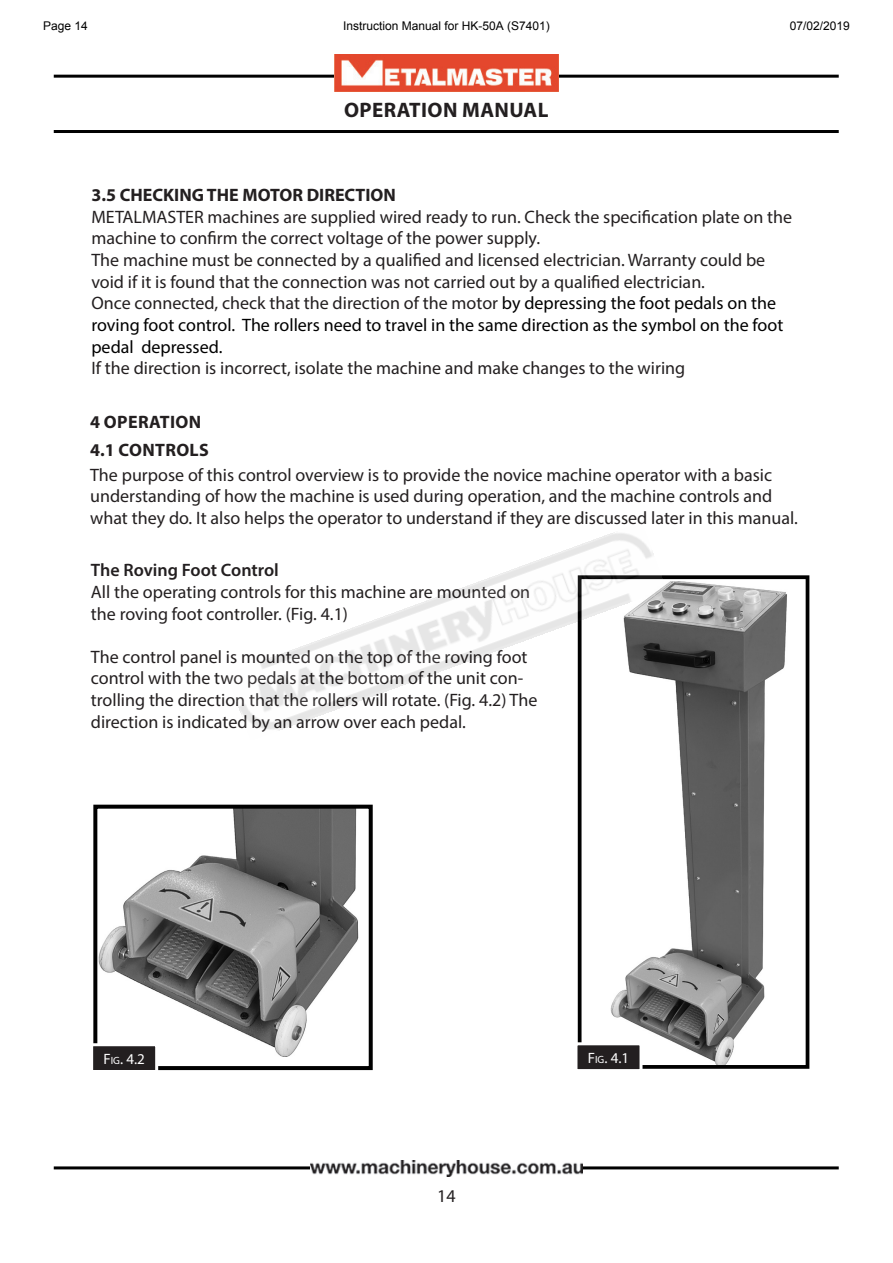
<style>
.page{position:relative;width:893px;height:1263px;background:#fff}
.page>*{position:absolute;margin:0;border:0;box-sizing:border-box;transform-origin:0 0}
.t1{font:700 21px "Myriad Pro";letter-spacing:.02em;color:#231f20}
.t2{font:18px/21.6px "Myriad Pro";color:#231f20}
.t3{font:18px/21.6px "Myriad Pro";color:#000}
.t4{font:700 18px "Myriad Pro";color:#231f20}
.t5{font:700 18px "Myriad Pro";letter-spacing:.02em;color:#231f20}
.t6{font:600 18px "Myriad Pro";color:#231f20}
.Figure_Box_Text{font:15px "Myriad Pro";color:#fff}
.t7{font:12px "Arial";color:#000}
.s1{color:#231f20}
.s2{font-size:10.5px}
</style>
<div class="page">
<hr style="left:54px;top:75px;width:785px;height:3px;background:#000">
<img style="left:334px;top:55px;width:224px;height:37px">
<hr style="left:54px;top:1166px;width:785px;height:3px;background:#000">
<hr style="left:54px;top:130px;width:785px;height:3px;background:#000">
<img style="left:310px;top:1160px;width:272px;height:17px">
<img style="left:610px;top:582px;width:177px;height:482px">
<div style="left:578px;top:575px;width:231px;height:494px;border:4px solid #000"></div>
<div style="left:576px;top:1044px;width:65px;height:26px;background:#231f20"></div>
<div style="left:574px;top:1042px;width:68px;height:30px;border:3px solid #fff"></div>
<img style="left:98px;top:810px;width:261px;height:247px">
<div style="left:93px;top:805px;width:280px;height:265px;border:4px solid #000"></div>
<div style="left:92px;top:1045px;width:65px;height:26px;background:#231f20"></div>
<div style="left:90px;top:1043px;width:68px;height:30px;border:3px solid #fff"></div>
<img style="left:238px;top:532px;width:428px;height:208px">
<p class="t7" style="left:43px;top:17px;width:46px">Page 14</p>
<p class="t7" style="left:343px;top:17px;width:208px">Instruction Manual for HK-50A (S7401)</p>
<p class="t7" style="left:790px;top:17px;width:62px">07/02/2019</p>
<p class="t1" style="left:344px;top:97px;width:206px">OPERATION MANUAL</p>
<p class="t4" style="left:91px;top:183px;width:306px">3.5 CHECKING THE MOTOR DIRECTION</p>
<p class="t2" style="left:91px;top:206px;width:702px">METALMASTER machines are supplied wired ready to run. Check the specification plate on the machine to confirm the correct voltage of the power supply.</p>
<p class="t2" style="left:91px;top:249px;width:675px">The machine must be connected by a qualified and licensed electrician. Warranty could be void if it is found that the connection was not carried out by a qualified electrician.</p>
<p class="t3" style="left:91px;top:292px;width:693px"><span class="s1">Once connected, check that the direction of the motor</span> by depressing the foot pedals on the roving foot control. The rollers need to travel in the same direction as the symbol on the foot pedal depressed.</p>
<p class="t2" style="left:91px;top:357px;width:595px">If the direction is incorrect, isolate the machine and make changes to the wiring</p>
<p class="t5" style="left:90px;top:410px;width:113px">4 OPERATION</p>
<p class="t5" style="left:90px;top:438px;width:120px">4.1 CONTROLS</p>
<p class="t2" style="left:90px;top:464px;width:709px">The purpose of this control overview is to provide the novice machine operator with a basic understanding of how the machine is used during operation, and the machine controls and what they do. It also helps the operator to understand if they are discussed later in this manual.</p>
<p class="t6" style="left:91px;top:559px;width:189px">The Roving Foot Control</p>
<p class="t2" style="left:91px;top:581px;width:441px">All the operating controls for this machine are mounted on the roving foot controller. (Fig. 4.1)</p>
<p class="t2" style="left:91px;top:646px;width:448px">The control panel is mounted on the top of the roving foot control with the two pedals at the bottom of the unit con&shy;trolling the direction that the rollers will rotate. (Fig. 4.2) The direction is indicated by an arrow over each pedal.</p>
<p class="Figure_Box_Text" style="left:103px;top:1049px;width:43px">F<span class="s2">ig</span>. 4.2</p>
<p class="Figure_Box_Text" style="left:588px;top:1048px;width:43px">F<span class="s2">ig</span>. 4.1</p>
<p class="t2" style="left:437px;top:1185px;width:20px">14</p>
</div>
